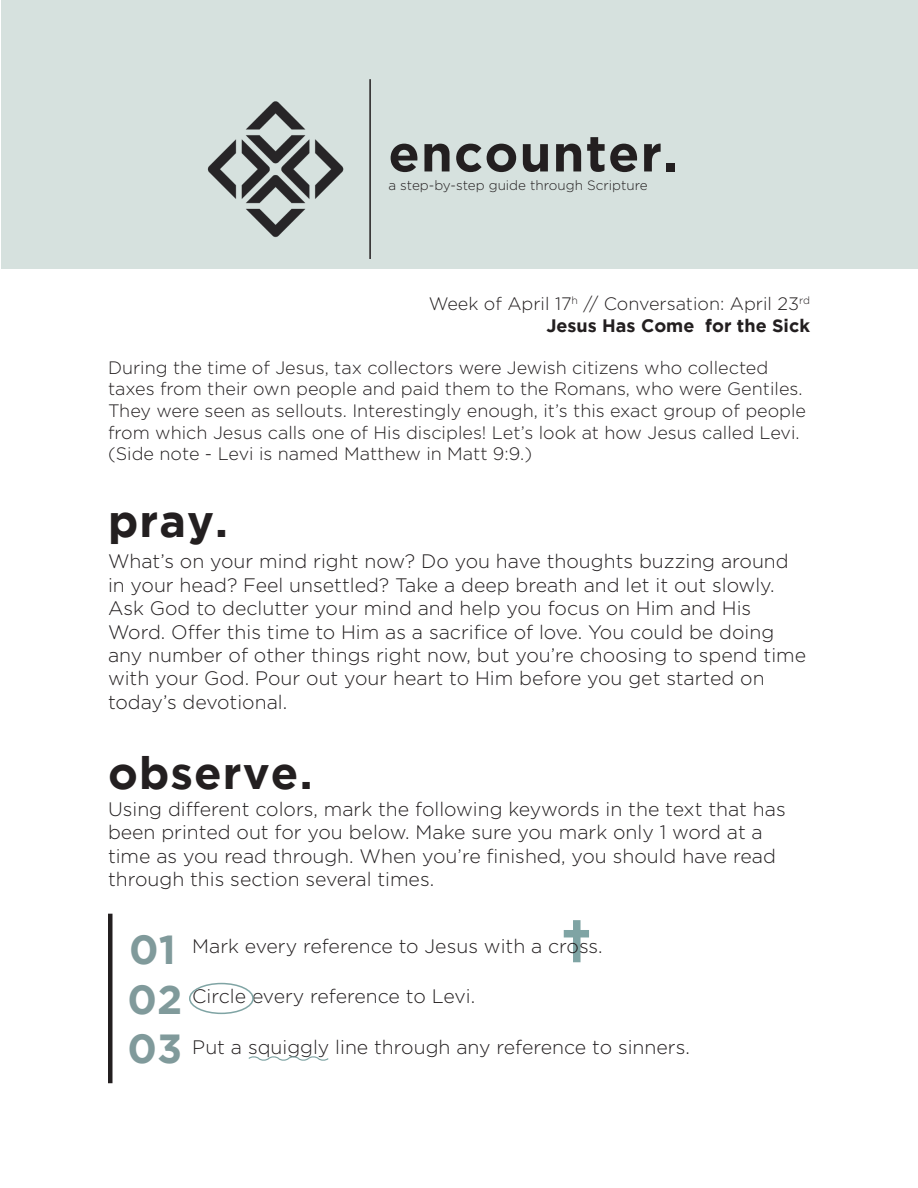
<style>
.page{position:relative;width:918px;height:1188px;background:#fff}
.page>*{position:absolute;margin:0;border:0;box-sizing:border-box;transform-origin:0 0}
.t1{font:700 51px "Gotham";letter-spacing:.025em;color:#231f20}
.t2{font:700 45px "Gotham";letter-spacing:.025em;color:#231f20}
.t3{font:700 40.5px "Gotham";color:#809a9b}
.t4{font:300 19.5px/23.4px "Gotham";color:#231f20}
.t5{font:300 18px/21.6px "Gotham";color:#231f20}
.t6{font:700 18px "Gotham";color:#231f20}
.t7{font:300 13.5px "Gotham";color:#231f20}
</style>
<div class="page">
<div style="left:573px;top:920px;width:8px;height:42px;background:#7fa4a4"></div>
<div style="left:564px;top:930px;width:25px;height:7px;background:#7fa4a4"></div>
<div style="left:2px;top:0;width:916px;height:268px;background:#d6e1de"></div>
<img style="left:207px;top:101px;width:137px;height:137px">
<hr style="left:369px;top:79px;width:2px;height:180px;background:#231f20">
<hr style="left:108px;top:914px;width:4px;height:169px;background:#231f20">
<svg style="left:248px;top:1056px;width:81px;height:5px"></svg>
<div style="left:189px;top:983px;width:65px;height:31px;border:2px solid #7fa4a4;border-radius:50%"></div>
<p class="t1" style="left:388px;top:124px;width:291px">encounter.</p>
<p class="t7" style="left:388px;top:178px;width:261px">a step-by-step guide through Scripture</p>
<p class="t5" style="left:429px;top:293px;width:383px">Week of April 17<sup>h</sup> // Conversation: April 23<sup>rd</sup></p>
<p class="t6" style="left:546px;top:315px;width:265px">Jesus Has Come for the Sick</p>
<p class="t5" style="left:108px;top:356px;width:700px">During the time of Jesus, tax collectors were Jewish citizens who collected taxes from their own people and paid them to the Romans, who were Gentiles.<br>They were seen as sellouts. Interestingly enough, it’s this exact group of people from which Jesus calls one of His disciples! Let’s look at how Jesus called Levi. (Side note - Levi is named Matthew in Matt 9:9.)</p>
<p class="t2" style="left:108px;top:495px;width:122px">pray.</p>
<p class="t4" style="left:108px;top:550px;width:700px">What’s on your mind right now? Do you have thoughts buzzing around in your head? Feel unsettled? Take a deep breath and let it out slowly.<br>Ask God to declutter your mind and help you focus on Him and His Word. Offer this time to Him as a sacrifice of love. You could be doing any number of other things right now, but you’re choosing to spend time with your God. Pour out your heart to Him before you get started on today’s devotional.</p>
<p class="t2" style="left:108px;top:747px;width:206px">observe.</p>
<p class="t4" style="left:108px;top:797px;width:679px">Using different colors, mark the following keywords in the text that has been printed out for you below. Make sure you mark only 1 word at a time as you read through. When you’re finished, you should have read through this section several times.</p>
<p class="t3" style="left:129px;top:926px;width:48px">01</p>
<p class="t4" style="left:192px;top:934px;width:412px">Mark every reference to Jesus with a cross.</p>
<p class="t3" style="left:127px;top:976px;width:56px">02</p>
<p class="t4" style="left:192px;top:984px;width:284px">Circle every reference to Levi.</p>
<p class="t3" style="left:127px;top:1025px;width:56px">03</p>
<p class="t4" style="left:192px;top:1035px;width:499px">Put a squiggly line through any reference to sinners.</p>
</div>
